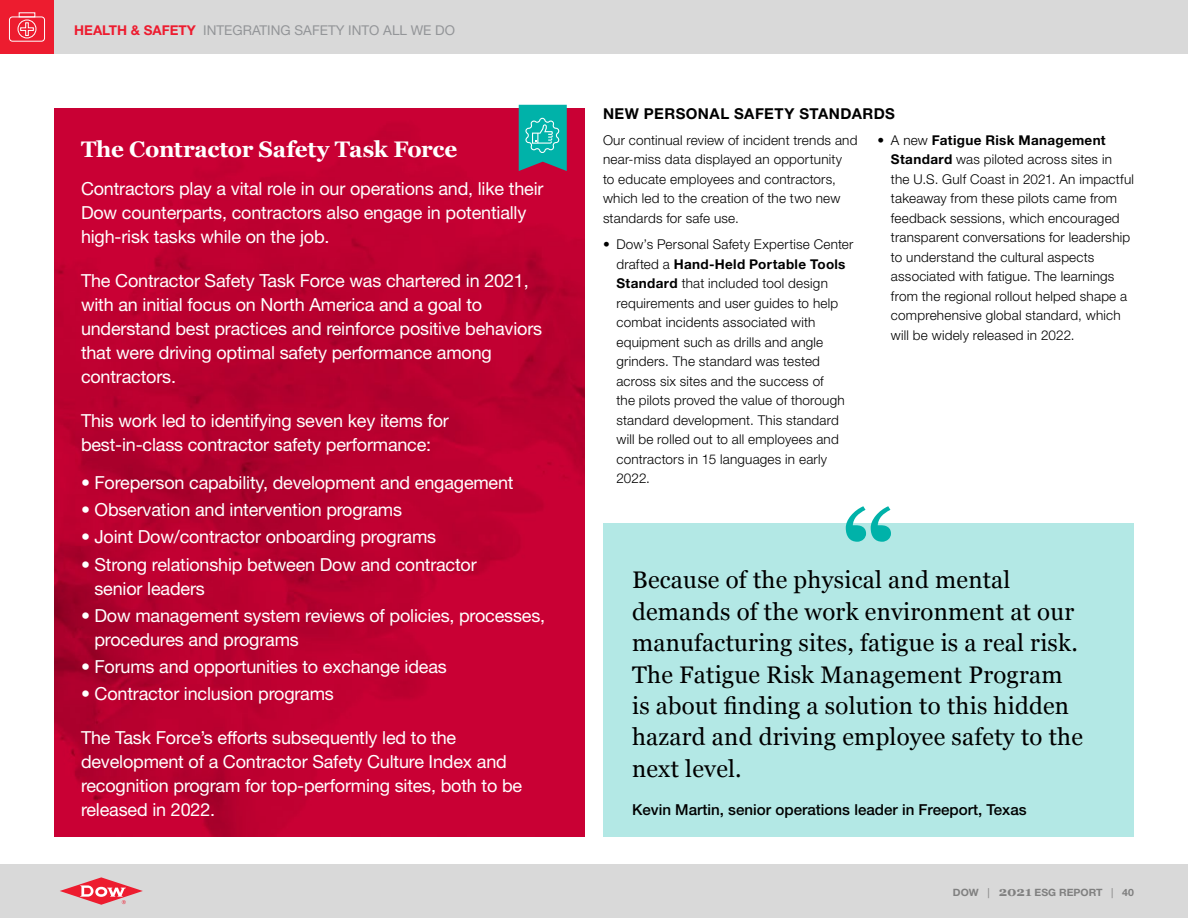
<style>
.page{position:relative;width:1188px;height:918px;background:#fff}
.page>*{position:absolute;margin:0;border:0;box-sizing:border-box;transform-origin:0 0}
.t1{font:24px/31.5px "Georgia";letter-spacing:.01em;color:#000}
.t2{font:700 22.5px "Georgia";letter-spacing:-.015em;color:#fff}
.t3{font:18px/24px "Helvetica Neue LT Std";letter-spacing:-.01em;color:#fff}
.t4{font:500 15.15px "Helvetica Neue LT Std";color:#000}
.t5{font:700 15px "Helvetica Neue LT Std";letter-spacing:.03em;color:#000}
.t6{font:300 13.5px/19.5px "Helvetica Neue LT Std";letter-spacing:.015em;color:#000}
.t7{font:13.5px "Helvetica Neue LT Std";color:#939598}
.t8{font:700 10.05px "Helvetica Neue LT Std";color:#808080;scale:1.04 1}
.s1{font-weight:700;color:#ed1c2f}
.s2{font-weight:700}
.s3{font-weight:400}
.s4{font-family:"Georgia";font-size:12.9px}
</style>
<div class="page">
<div style="left:54px;top:0;width:1134px;height:54px;background:#d9d9d9"></div>
<div style="left:0;top:864px;width:1188px;height:54px;background:#d9d9d9"></div>
<div style="left:0;top:0;width:54px;height:54px;background:#ed1c2f"></div>
<svg style="left:60px;top:877px;width:83px;height:28px"></svg>
<div style="left:9px;top:17px;width:36px;height:25px;border:1px solid #fff;border-radius:3px"></div>
<svg style="left:17px;top:19px;width:20px;height:20px"></svg>
<div style="left:19px;top:12px;width:16px;height:5px;border:1px solid #fff"></div>
<img style="left:54px;top:108px;width:531px;height:729px">
<svg style="left:519px;top:105px;width:48px;height:66px;background:#21aaa6"></svg>
<div style="left:603px;top:524px;width:531px;height:313px;background:#b3e8e5"></div>
<svg style="left:846px;top:506px;width:45px;height:36px"></svg>
<p class="t7" style="left:74px;top:22px;width:382px"><span class="s1">HEALTH &amp; SAFETY</span> INTEGRATING SAFETY INTO ALL WE DO</p>
<h2 class="t2" style="left:81px;top:135px;width:378px">The Contractor Safety Task Force</h2>
<h3 class="t3" style="left:81px;top:176px;width:464px">Contractors play a vital role in our operations and, like their<br>Dow counterparts, contractors also engage in potentially high-risk tasks while on the job.</h3>
<h3 class="t3" style="left:81px;top:269px;width:463px">The Contractor Safety Task Force was chartered in 2021, with an initial focus on North America and a goal to understand best practices and reinforce positive behaviors that were driving optimal safety performance among contractors.</h3>
<h3 class="t3" style="left:81px;top:409px;width:369px">This work led to identifying seven key items for best-in-class contractor safety performance:</h3>
<h3 class="t3" style="left:81px;top:470px;width:434px">• Foreperson capability, development and engagement</h3>
<h3 class="t3" style="left:81px;top:497px;width:323px">• Observation and intervention programs</h3>
<h3 class="t3" style="left:81px;top:525px;width:357px">• Joint Dow/contractor onboarding programs</h3>
<h3 class="t3" style="left:94px;top:552px;width:384px;text-indent:-14px">• Strong relationship between Dow and contractor senior leaders</h3>
<h3 class="t3" style="left:94px;top:603px;width:452px;text-indent:-14px">• Dow management system reviews of policies, processes, procedures and programs</h3>
<h3 class="t3" style="left:81px;top:654px;width:367px">• Forums and opportunities to exchange ideas</h3>
<h3 class="t3" style="left:81px;top:682px;width:254px">• Contractor inclusion programs</h3>
<h3 class="t3" style="left:81px;top:726px;width:443px">The Task Force’s efforts subsequently led to the development of a Contractor Safety Culture Index and recognition program for top-performing sites, both to be released in 2022.</h3>
<p class="t5" style="left:603px;top:104px;width:294px">NEW PERSONAL SAFETY STANDARDS</p>
<p class="t6" style="left:603px;top:130px;width:256px">Our continual review of incident trends and near-miss data displayed an opportunity<br>to educate employees and contractors, which led to the creation of the two new standards for safe use.</p>
<p class="t6" style="left:616px;top:234px;width:239px;text-indent:-14px">• Dow’s Personal Safety Expertise Center drafted a <span class="s2">Hand-Held Portable Tools Standard</span> that included tool design requirements and user guides to help combat incidents associated with equipment such as drills and angle grinders. The standard was tested across six sites and the success of<br>the pilots proved the value of thorough standard development. This standard will be rolled out to all employees and contractors in 15 languages in early 2022.</p>
<p class="t6" style="left:891px;top:130px;width:244px;text-indent:-14px">• A new <span class="s2">Fatigue Risk Management Standard</span> was piloted across sites in<br>the U.S. Gulf Coast in 2021. An impactful takeaway from these pilots came from feedback sessions, which encouraged transparent conversations for leadership to understand the cultural aspects associated with fatigue. The learnings from the regional rollout helped shape a comprehensive global standard, which will be widely released in 2022.</p>
<p class="t1" style="left:632px;top:565px;width:453px">Because of the physical and mental demands of the work environment at our manufacturing sites, fatigue is a real risk.<br>The Fatigue Risk Management Program is about finding a solution to this hidden hazard and driving employee safety to the next level.</p>
<p class="t4" style="left:632px;top:801px;width:396px">Kevin Martin, senior operations leader in Freeport, Texas</p>
<p class="t8" style="left:953px;top:886px;width:176px">DOW <span class="s3">|</span> <span class="s4">2021</span> ESG REPORT <span class="s3">|</span> 40</p>
</div>
